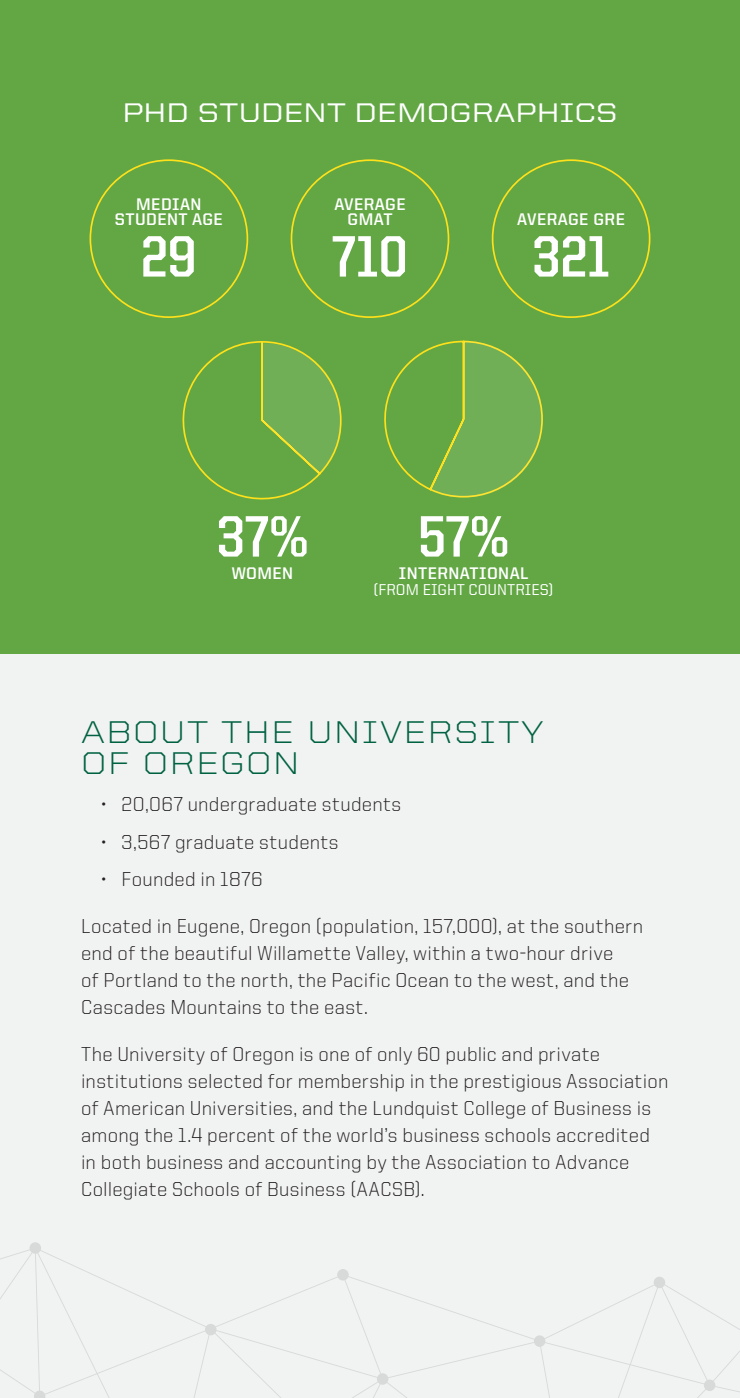
<style>
.page{position:relative;width:740px;height:1398px;background:#fff}
.page>*{position:absolute;margin:0;border:0;box-sizing:border-box;transform-origin:0 0}
.t1{font:700 58.5px "United Sans Semi Cond";color:#fff}
.t2{font:300 31.5px/31.5px "United Sans Semi Ext";letter-spacing:.05em;color:#006242}
.t3{font:500 27px "United Sans Semi Ext";color:#fff}
.t4{font:300 20.25px/27px "United Sans Reg";letter-spacing:.015em;color:#231f20}
.t5{font:700 16.88px/15.8px "United Sans Reg";letter-spacing:.025em;color:#fff;text-align:center}
.t6{font:500 15.75px "United Sans Reg";color:#fff}
</style>
<div class="page">
<div style="left:0;top:0;width:739px;height:654px;background:#62a744"></div>
<div style="left:0;top:654px;width:739px;height:743px;background:#f1f2f2"></div>
<svg style="left:182px;top:341px;width:160px;height:159px"></svg>
<svg style="left:384px;top:340px;width:159px;height:158px"></svg>
<svg style="left:0;top:874px;width:740px;height:524px"></svg>
<h3 class="t3" style="left:122px;top:97px;width:496px">PHD STUDENT DEMOGRAPHICS</h3>
<p class="t5" style="left:115px;top:196px;width:109px">MEDIAN<br>STUDENT AGE</p>
<h1 class="t1" style="left:141px;top:226px;width:57px">29</h1>
<p class="t5" style="left:334px;top:196px;width:73px">AVERAGE<br>GMAT</p>
<h1 class="t1" style="left:332px;top:226px;width:77px">710</h1>
<p class="t5" style="left:517px;top:211px;width:109px">AVERAGE GRE</p>
<h1 class="t1" style="left:532px;top:226px;width:79px">321</h1>
<h1 class="t1" style="left:217px;top:505px;width:93px">37%</h1>
<p class="t5" style="left:231px;top:565px;width:63px">WOMEN</p>
<h1 class="t1" style="left:418px;top:505px;width:92px">57%</h1>
<p class="t5" style="left:398px;top:565px;width:131px">INTERNATIONAL</p>
<p class="t6" style="left:373px;top:580px;width:181px">(FROM EIGHT COUNTRIES)</p>
<h2 class="t2" style="left:81px;top:716px;width:464px">ABOUT THE UNIVERSITY<br>OF OREGON</h2>
<p class="t4" style="left:101px;top:791px;width:301px">• 20,067 undergraduate students</p>
<p class="t4" style="left:101px;top:828px;width:238px">• 3,567 graduate students</p>
<p class="t4" style="left:101px;top:865px;width:163px">• Founded in 1876</p>
<p class="t4" style="left:81px;top:912px;width:563px">Located in Eugene, Oregon (population, 157,000), at the southern end of the beautiful Willamette Valley, within a two-hour drive<br>of Portland to the north, the Pacific Ocean to the west, and the Cascades Mountains to the east.</p>
<p class="t4" style="left:81px;top:1040px;width:588px">The University of Oregon is one of only 60 public and private institutions selected for membershipin the prestigious Association of American Universities, and the Lundquist College of Business is among the 1.4 percent of the world’s business schools accredited in both business and accounting by the Association to Advance Collegiate Schools of Business (AACSB).</p>
</div>
